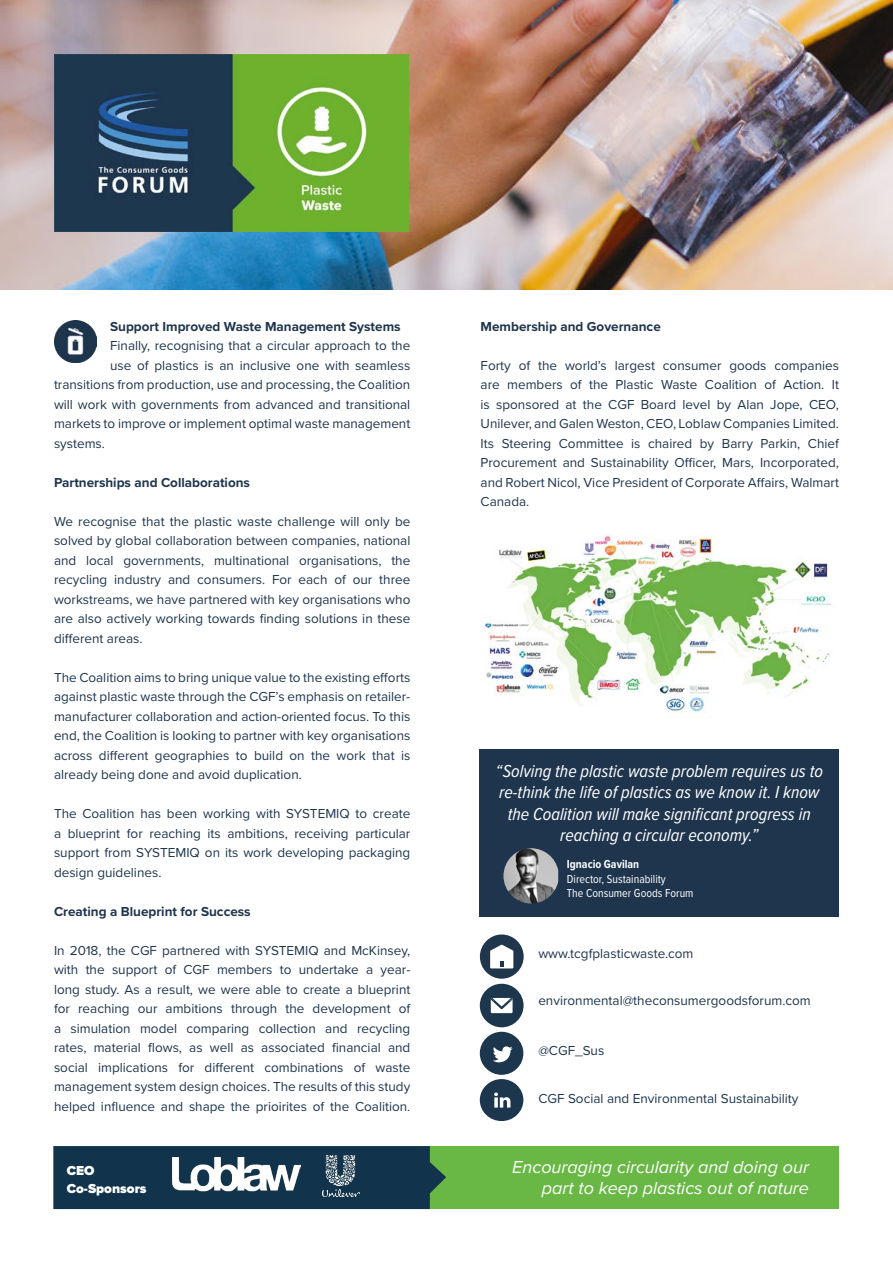
<style>
.page{position:relative;width:893px;height:1263px;background:#fff}
.page>*{position:absolute;margin:0;border:0;box-sizing:border-box;transform-origin:0 0}
.t1{font:italic 18px/21.6px "Proxima Nova Cond";color:#fff;text-align:center}
.t2{font:italic 18px/21px "Proxima Nova";color:#fff;text-align:right}
.t3{font:13.5px/19.5px "Proxima Nova";color:#1e354d;text-align:justify}
.t4{font:700 13.5px "Proxima Nova";color:#1e354d}
.t5{font:900 13.5px/18px "Proxima Nova";color:#fff}
.t6{font:12px/14.4px "Proxima Nova Cond";color:#fff}
.t7{font:700 12px "Proxima Nova Cond";color:#fff}
</style>
<div class="page">
<img style="left:0;top:0;width:893px;height:290px">
<div style="left:54px;top:1146px;width:785px;height:63px;background:#69b845"></div>
<div style="left:54px;top:1146px;width:392px;height:63px;background:#11344c"></div>
<div style="left:480px;top:1079px;width:43px;height:42px;background:#1c364d;border-radius:50%"></div>
<svg style="left:494px;top:1092px;width:16px;height:15px"></svg>
<div style="left:480px;top:1032px;width:43px;height:43px;background:#1c364d;border-radius:50%"></div>
<svg style="left:493px;top:1046px;width:20px;height:16px"></svg>
<svg style="left:480px;top:934px;width:44px;height:93px"></svg>
<img style="left:482px;top:535px;width:349px;height:179px">
<img style="left:55px;top:54px;width:353px;height:177px">
<img style="left:322px;top:1155px;width:37px;height:42px">
<img style="left:173px;top:1158px;width:128px;height:36px">
<div style="left:480px;top:749px;width:359px;height:168px;background:#1e354d"></div>
<img style="left:503px;top:848px;width:55px;height:55px">
<img style="left:54px;top:320px;width:43px;height:42px">
<p class="t4" style="left:110px;top:316px;width:292px">Support Improved Waste Management Systems</p>
<p class="t3" style="left:110px;top:335px;width:302px">Finally, recognising that a circular approach to the use of plastics is an inclusive one with seamless</p>
<p class="t3" style="left:54px;top:375px;width:358px">transitions from production, use and processing, the Coalition will work with governments from advanced and transitional markets to improve or implement optimal waste management systems.</p>
<p class="t4" style="left:54px;top:472px;width:198px">Partnerships and Collaborations</p>
<p class="t3" style="left:54px;top:511px;width:358px">We recognise that the plastic waste challenge will only be solved by global collaboration between companies, national and local governments, multinational organisations, the recycling industry and consumers. For each of our three workstreams, we have partnered with key organisations who are also actively working towards finding solutions in these different areas.</p>
<p class="t3" style="left:54px;top:667px;width:358px">The Coalition aims to bring unique value to the existing efforts against plastic waste through the CGF’s emphasis on retailer&shy;manufacturer collaboration and action-oriented focus. To this end, the Coalition is looking to partner with key organisations across different geographies to build on the work that is already being done and avoid duplication.</p>
<p class="t3" style="left:54px;top:804px;width:358px">The Coalition has been working with SYSTEMIQ to create a blueprint for reaching its ambitions, receiving particular support from SYSTEMIQ on its work developing packaging design guidelines.</p>
<p class="t4" style="left:54px;top:901px;width:198px">Creating a Blueprint for Success</p>
<p class="t3" style="left:54px;top:940px;width:358px">In 2018, the CGF partnered with SYSTEMIQ and McKinsey, with the support of CGF members to undertake a year&shy;long study. As a result, we were able to create a blueprint for reaching our ambitions through the development of a simulation model comparing collection and recycling rates, material flows, as well as associated financial and social implications for different combinations of waste management system design choices. The results of this study helped influence and shape the prioirites of the Coalition.</p>
<p class="t5" style="left:67px;top:1161px;width:81px">CEO<br>Co-Sponsors</p>
<p class="t4" style="left:481px;top:316px;width:182px">Membership and Governance</p>
<p class="t3" style="left:481px;top:355px;width:360px">Forty of the world’s largest consumer goods companies are members of the Plastic Waste Coalition of Action. It is sponsored at the CGF Board level by Alan Jope, CEO, Unilever, and Galen Weston, CEO, Loblaw Companies Limited.<br>Its Steering Committee is chaired by Barry Parkin, Chief Procurement and Sustainability Officer, Mars, Incorporated, and Robert Nicol, Vice President of Corporate Affairs, Walmart Canada.</p>
<p class="t1" style="left:496px;top:759px;width:329px">“Solving the plastic waste problem requires us to re-think the life of plastics as we know it. I know the Coalition will make significant progress in reaching a circular economy.”</p>
<p class="t7" style="left:567px;top:855px;width:74px">Ignacio Gavilan</p>
<p class="t6" style="left:567px;top:871px;width:128px">Director, Sustainability<br>The Consumer Goods Forum</p>
<p class="t3" style="left:538px;top:943px;width:157px">www.tcgfplasticwaste.com</p>
<p class="t3" style="left:538px;top:990px;width:274px">environmental@theconsumergoodsforum.com</p>
<p class="t3" style="left:538px;top:1040px;width:67px">@CGF_Sus</p>
<p class="t3" style="left:538px;top:1088px;width:262px">CGF Social and Environmental Sustainability</p>
<p class="t2" style="left:512px;top:1155px;width:298px">Encouraging circularity and doing our part to keep plastics out of nature</p>
</div>
